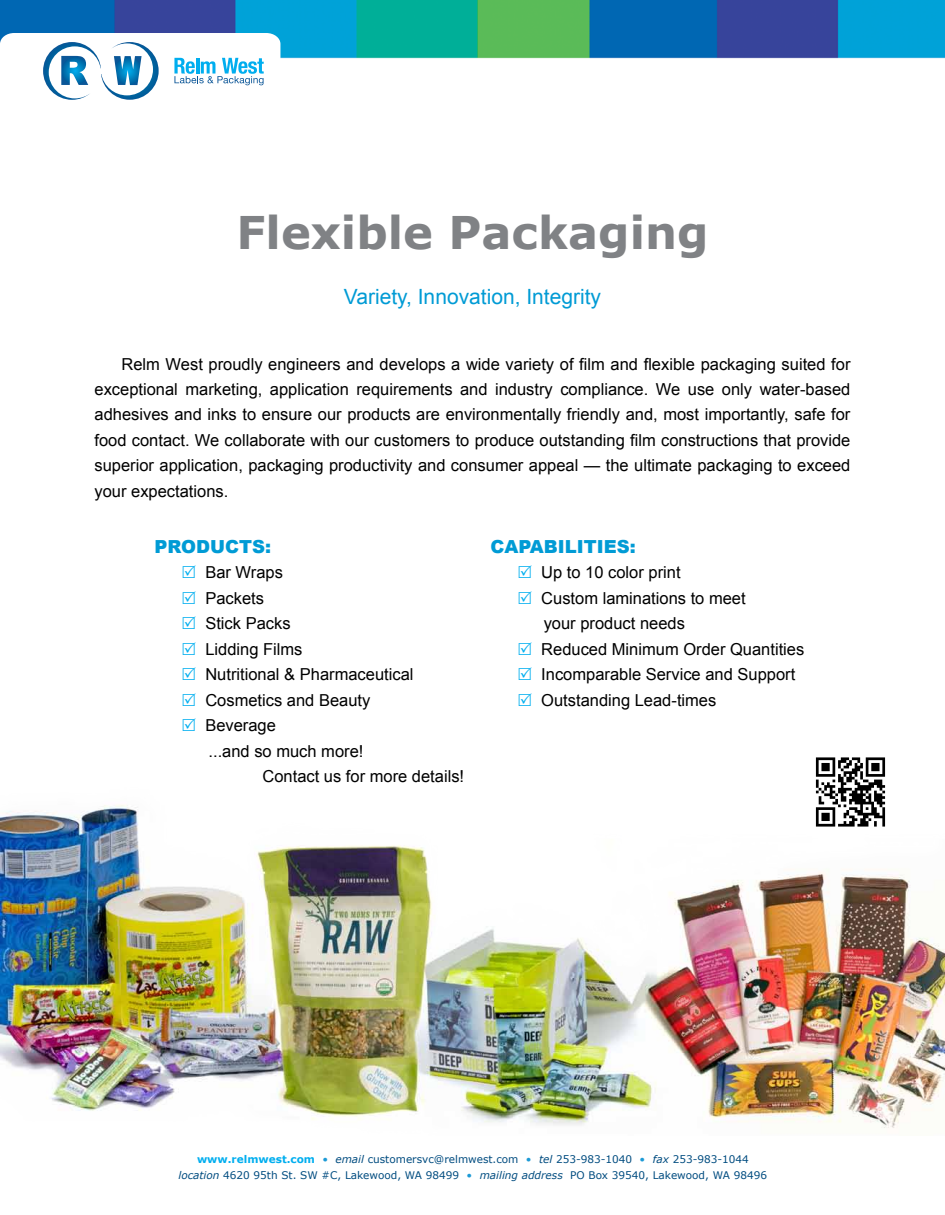
<style>
.page{position:relative;width:945px;height:1215px;background:#fff}
.page>*{position:absolute;margin:0;border:0;box-sizing:border-box;transform-origin:0 0}
.t1{font:700 45px "Verdana";color:#808285}
.t2{font:21px "Arial";color:#009bd5}
.t3{font:900 18px "Arial";color:#009bd5}
.t4{font:16.5px/25.5px "Arial";color:#000}
.t5{font:10.5px/16.5px "Verdana";color:#004c80;text-align:center}
.s1{font-weight:700;color:#00aeef}
.s2{color:#1c9ad6}
.s3{font-style:italic}
</style>
<div class="page">
<img style="left:0;top:0;width:945px;height:59px">
<svg style="left:0;top:33px;width:280px;height:67px"></svg>
<img style="left:0;top:776px;width:945px;height:352px">
<svg style="left:816px;top:757px;width:69px;height:70px"></svg>
<h1 class="t1" style="left:236px;top:204px;width:474px">Flexible Packaging</h1>
<p class="t2" style="left:344px;top:283px;width:259px">Variety, Innovation, Integrity</p>
<p class="t4" style="left:95px;top:351px;width:757px;text-align:justify;text-indent:27px">Relm West proudly engineers and develops a wide variety of film and flexible packaging suited for exceptional marketing, application requirements and industry compliance. We use only water-based adhesives and inks to ensure our products are environmentally friendly and, most importantly, safe for food contact. We collaborate with our customers to produce outstanding film constructions that provide superior application, packaging productivity and consumer appeal — the ultimate packaging to exceed your expectations.</p>
<p class="t3" style="left:154px;top:533px;width:118px">PRODUCTS:</p>
<p class="t4" style="left:205px;top:560px;width:210px">Bar Wraps<br>Packets<br>Stick Packs<br>Lidding Films<br>Nutritional &amp; Pharmaceutical<br>Cosmetics and Beauty<br>Beverage<br>...and so much more!</p>
<p class="t4" style="left:262px;top:764px;width:203px">Contact us for more details!</p>
<p class="t3" style="left:490px;top:533px;width:147px">CAPABILITIES:</p>
<p class="t4" style="left:541px;top:560px;width:265px">Up to 10 color print<br>Custom laminations to meet<br>your product needs<br>Reduced Minimum Order Quantities<br>Incomparable Service and Support<br>Outstanding Lead-times</p>
<p class="t5" style="left:178px;top:1151px;width:590px"><span class="s1">www.relmwest.com</span> <span class="s2">•</span> <span class="s3">email</span> customersvc@relmwest.com <span class="s2">•</span> <span class="s3">tel</span> 253-983-1040 <span class="s2">•</span> <span class="s3">fax</span> 253-983-1044 <span class="s3">location</span> 4620 95th St. SW #C, Lakewood, WA 98499 <span class="s2">•</span> <span class="s3">mailing address</span> PO Box 39540, Lakewood, WA 98496</p>
</div>
